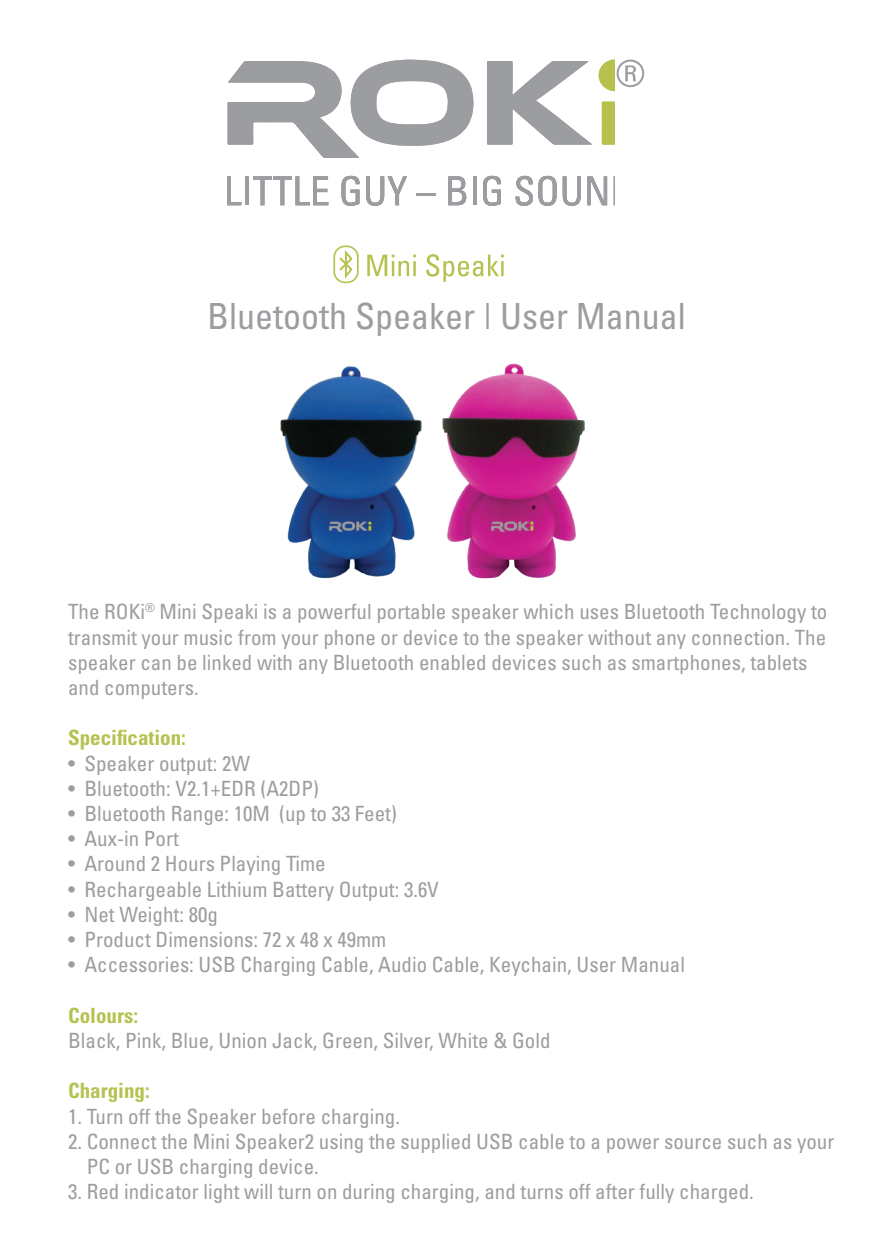
<style>
.page{position:relative;width:893px;height:1259px;background:#fff}
.page>*{position:absolute;margin:0;border:0;box-sizing:border-box;transform-origin:0 0}
.t1{font:condensed 36px "Univers";color:#9b9da0}
.t2{font:condensed 21px/25.2px "Univers";color:#9b9da0}
.t3{font:700 condensed 21px "Univers";color:#b5c250}
</style>
<div class="page">
<svg style="left:367px;top:255px;width:49px;height:21px"></svg>
<svg style="left:426px;top:254px;width:78px;height:28px"></svg>
<svg style="left:333px;top:245px;width:26px;height:39px"></svg>
<svg style="left:228px;top:60px;width:245px;height:98px"></svg>
<svg style="left:487px;top:61px;width:105px;height:84px"></svg>
<svg style="left:602px;top:102px;width:12px;height:43px"></svg>
<svg style="left:227px;top:176px;width:14px;height:29px"></svg>
<hr style="left:245px;top:176px;width:4px;height:29px;background:#9b9da0">
<svg style="left:253px;top:176px;width:75px;height:29px"></svg>
<svg style="left:342px;top:176px;width:18px;height:30px"></svg>
<svg style="left:366px;top:176px;width:41px;height:30px"></svg>
<hr style="left:416px;top:193px;width:20px;height:2px;background:#9b9da0">
<svg style="left:448px;top:176px;width:18px;height:29px"></svg>
<hr style="left:473px;top:176px;width:3px;height:29px;background:#9b9da0">
<svg style="left:483px;top:176px;width:18px;height:30px"></svg>
<svg style="left:516px;top:176px;width:40px;height:30px"></svg>
<svg style="left:563px;top:176px;width:18px;height:30px"></svg>
<svg style="left:587px;top:176px;width:20px;height:29px"></svg>
<svg style="left:614px;top:176px;width:1px;height:29px"></svg>
<img style="left:280px;top:363px;width:305px;height:216px">
<svg style="left:599px;top:60px;width:45px;height:31px"></svg>
<h1 class="t1" style="left:207px;top:293px;width:480px">Bluetooth Speaker | User Manual</h1>
<p class="t2" style="left:68px;top:599px;width:761px">The ROKi<sup>®</sup> Mini Speaki is a powerful portable speaker which uses Bluetooth Technology to transmit your music from your phone or device to the speaker without any connection. The speaker can be linked with any Bluetooth enabled devices such as smartphones, tablets and computers.</p>
<p class="t3" style="left:68px;top:725px;width:119px">Specification:</p>
<p class="t2" style="left:68px;top:750px;width:183px">• Speaker output: 2W</p>
<p class="t2" style="left:68px;top:775px;width:252px">• Bluetooth: V2.1+EDR (A2DP)</p>
<p class="t2" style="left:68px;top:800px;width:330px">• Bluetooth Range: 10M (up to 33 Feet)</p>
<p class="t2" style="left:68px;top:825px;width:112px">• Aux-in Port</p>
<p class="t2" style="left:68px;top:851px;width:259px">• Around 2 Hours Playing Time</p>
<p class="t2" style="left:68px;top:876px;width:372px">• Rechargeable Lithium Battery Output: 3.6V</p>
<p class="t2" style="left:68px;top:901px;width:151px">• Net Weight: 80g</p>
<p class="t2" style="left:68px;top:926px;width:320px">• Product Dimensions: 72 x 48 x 49mm</p>
<p class="t2" style="left:68px;top:951px;width:619px">• Accessories: USB Charging Cable, Audio Cable, Keychain, User Manual</p>
<p class="t3" style="left:68px;top:1002px;width:71px">Colours:</p>
<p class="t2" style="left:68px;top:1027px;width:484px">Black, Pink, Blue, Union Jack, Green, Silver, White &amp; Gold</p>
<p class="t3" style="left:68px;top:1078px;width:83px">Charging:</p>
<p class="t2" style="left:68px;top:1103px;width:334px">1. Turn off the Speaker before charging.</p>
<p class="t2" style="left:87px;top:1128px;width:749px;text-indent:-19px">2. Connect the Mini Speaker2 using the supplied USB cable to a power source such as your<br>PC or USB charging device.</p>
<p class="t2" style="left:68px;top:1178px;width:687px">3. Red indicator light will turn on during charging, and turns off after fully charged.</p>
</div>
